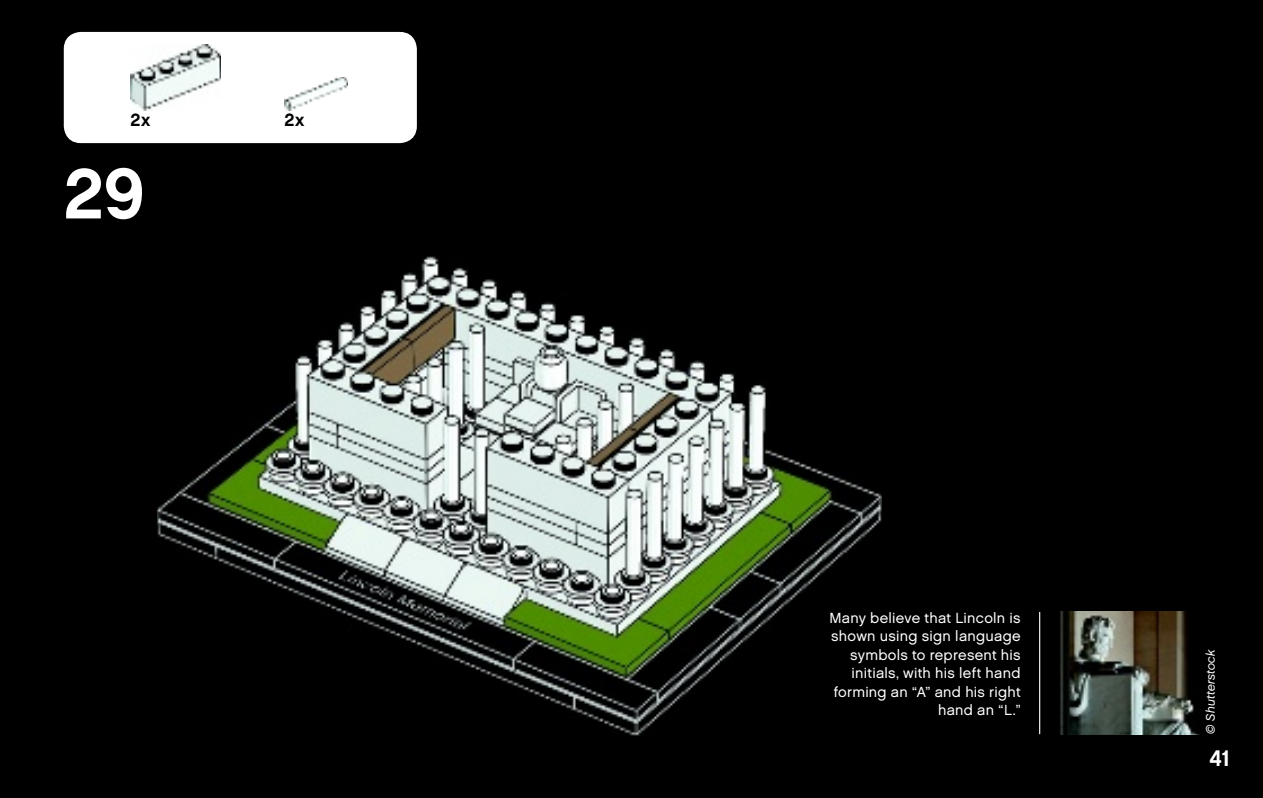
<style>
.page{position:relative;width:1263px;height:798px;background:#fff}
.page>*{position:absolute;margin:0;border:0;box-sizing:border-box;transform-origin:0 0}
.t1{font:700 72px "LEGO Chalet 60";color:#fff}
.t2{font:700 22.5px "LEGO Chalet 60";color:#fff}
.t3{font:700 18px "LEGO Chalet 60";color:#000}
.t4{font:14.62px/18.4px "LEGO Chalet 60";letter-spacing:.015em;color:#fff;text-align:right}
.t5{font:italic 12.38px "LEGO Chalet 60";color:#fff}
</style>
<div class="page">
<div style="left:0;top:0;width:1263px;height:797px;background:#000"></div>
<img style="left:158px;top:256px;width:723px;height:479px">
<div style="left:65px;top:33px;width:351px;height:109px;background:#fff;border-radius:16px"></div>
<div style="left:64px;top:32px;width:353px;height:111px;border:2px solid #fff;border-radius:16px"></div>
<img style="left:131px;top:45px;width:90px;height:65px">
<img style="left:285px;top:77px;width:63px;height:33px">
<hr style="left:1039px;top:611px;width:1px;height:122px;background:#fff">
<img style="left:1060px;top:611px;width:136px;height:122px">
<p class="t3" style="left:131px;top:108px;width:21px">2x</p>
<p class="t3" style="left:285px;top:108px;width:21px">2x</p>
<h1 class="t1" style="left:64px;top:148px;width:82px">29</h1>
<p class="t4" style="left:829px;top:608px;width:193px">Many believe that Lincoln is shown using sign language symbols to represent his initials, with his left hand forming an “A” and his right hand an “L.”</p>
<p class="t5" style="left:1203px;top:733px;width:87px;rotate:-90deg">© Shutterstock</p>
<h2 class="t2" style="left:1209px;top:743px;width:23px">41</h2>
</div>
